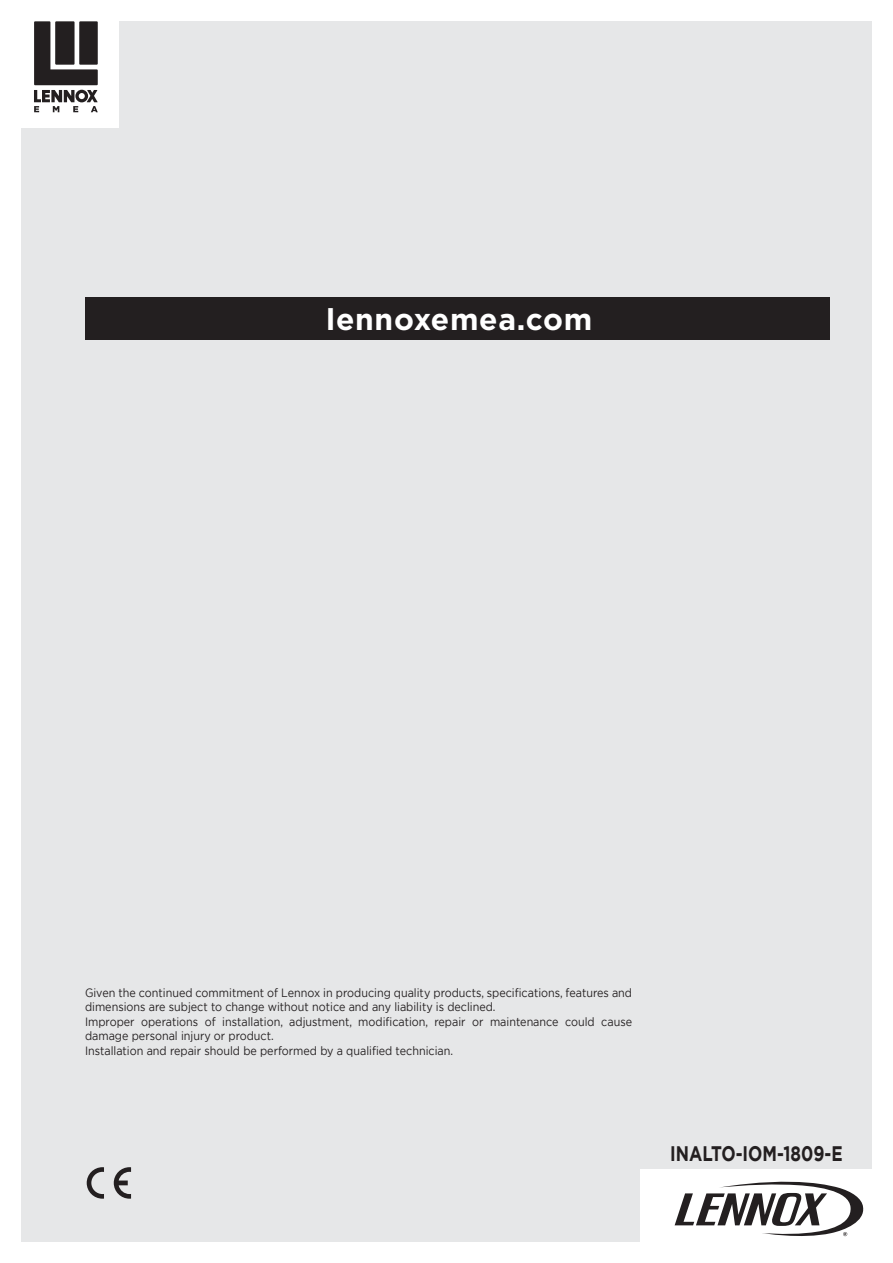
<style>
.page{position:relative;width:893px;height:1263px;background:#fff}
.page>*{position:absolute;margin:0;border:0;box-sizing:border-box;transform-origin:0 0}
.t1{font:700 30px "Gotham Pro";letter-spacing:.025em;color:#fff}
.t2{font:700 21px "Gotham";color:#231f20;scale:.8 1}
.t3{font:12px/14.4px "Gotham";color:#231f20;scale:.9 1}
</style>
<div class="page">
<div style="left:21px;top:21px;width:851px;height:1221px;background:#e6e7e8"></div>
<div style="left:640px;top:1169px;width:253px;height:94px;background:#fff"></div>
<div style="left:13px;top:0;width:106px;height:128px;background:#fff"></div>
<svg style="left:34px;top:21px;width:64px;height:91px"></svg>
<svg style="left:675px;top:1181px;width:189px;height:56px"></svg>
<div style="left:85px;top:298px;width:744px;height:42px;background:#231f20"></div>
<svg style="left:87px;top:1167px;width:17px;height:32px"></svg>
<svg style="left:114px;top:1167px;width:17px;height:32px"></svg>
<h1 class="t1" style="left:326px;top:308px;width:268px">lennoxemea.com</h1>
<p class="t3" style="left:85px;top:986px;width:609px">Given the continued commitment of Lennox in producing quality products, specifications, features and dimensions are subject to change without notice and any liability is declined.<br>Improper operations of installation, adjustment, modification, repair or maintenance could cause damage personal injury or product.<br>Installation and repair should be performed by a qualified technician.</p>
<h2 class="t2" style="left:670px;top:1144px;width:217px">INALTO-IOM-1809-E</h2>
</div>
